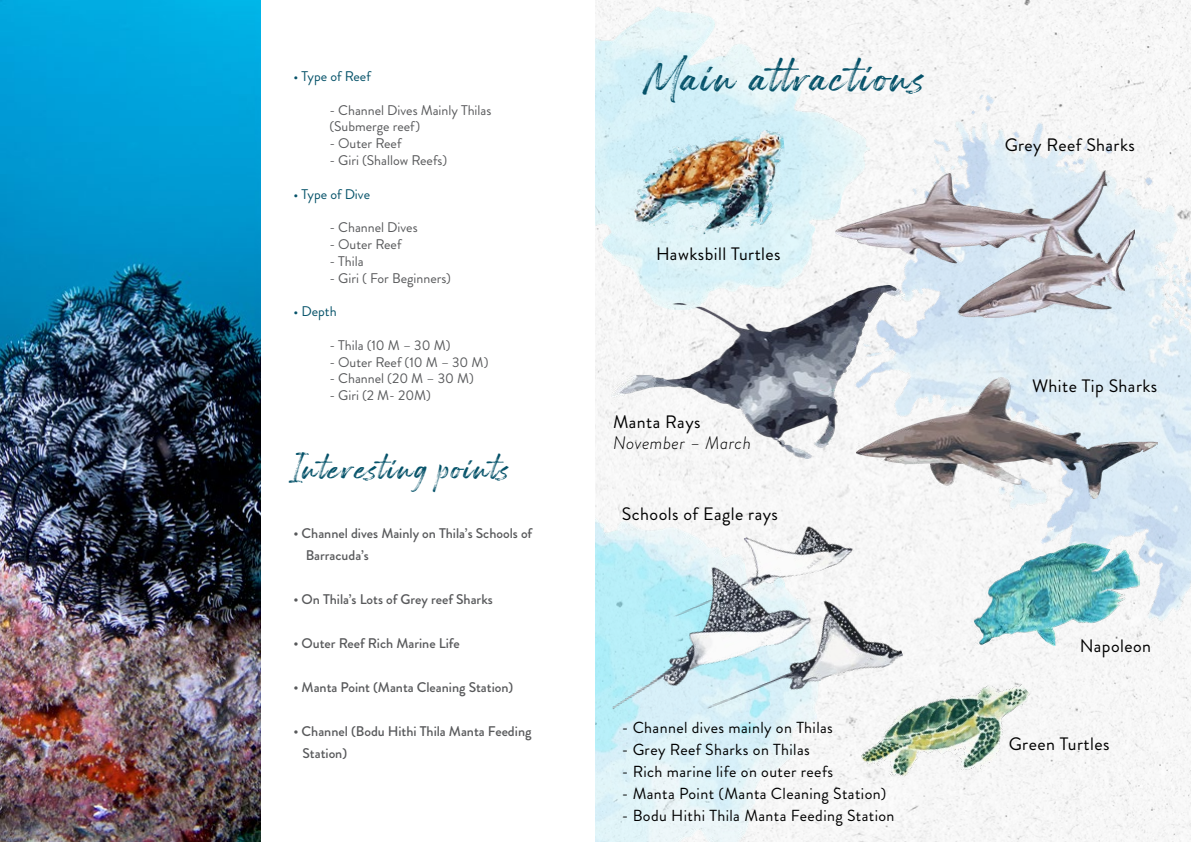
<style>
.page{position:relative;width:1191px;height:842px;background:#fff}
.page>*{position:absolute;margin:0;border:0;box-sizing:border-box;transform-origin:0 0}
.t1{font:48px "Painted Brush";letter-spacing:.05em;color:#055269}
.t2{font:36px "Painted Brush";letter-spacing:.05em;color:#055269}
.t3{font:18px "Brandon Grotesque";letter-spacing:.025em;color:#000}
.t4{font:italic 300 18px "Brandon Grotesque";letter-spacing:.025em;color:#000}
.t5{font:16px "Brandon Grotesque";letter-spacing:.025em;color:#000}
.t6{font:14px/16.8px "Brandon Grotesque";color:#58595b}
.t7{font:500 14px/22px "Brandon Grotesque";color:#58595b}
.t8{font:14px "Brandon Grotesque";color:#055269}
</style>
<div class="page">
<img style="left:0;top:0;width:260px;height:842px">
<img style="left:595px;top:0;width:596px;height:842px">
<img style="left:595px;top:0;width:275px;height:310px">
<img style="left:780px;top:62px;width:411px;height:583px">
<img style="left:836px;top:170px;width:299px;height:148px">
<img style="left:595px;top:763px;width:226px;height:79px">
<img style="left:856px;top:378px;width:301px;height:121px">
<img style="left:855px;top:654px;width:192px;height:138px">
<img style="left:627px;top:128px;width:165px;height:113px">
<img style="left:611px;top:285px;width:293px;height:174px">
<img style="left:974px;top:543px;width:165px;height:102px">
<img style="left:595px;top:500px;width:309px;height:263px">
<p class="t8" style="left:293px;top:67px;width:79px">• Type of Reef</p>
<p class="t6" style="left:329px;top:102px;width:164px">- Channel Dives Mainly Thilas (Submerge reef)</p>
<p class="t6" style="left:329px;top:135px;width:74px">- Outer Reef</p>
<p class="t6" style="left:329px;top:152px;width:119px">- Giri (Shallow Reefs)</p>
<p class="t8" style="left:293px;top:184px;width:78px">• Type of Dive</p>
<p class="t6" style="left:329px;top:219px;width:90px">- Channel Dives</p>
<p class="t6" style="left:329px;top:236px;width:74px">- Outer Reef</p>
<p class="t6" style="left:329px;top:253px;width:36px">- Thila</p>
<p class="t6" style="left:329px;top:270px;width:123px">- Giri ( For Beginners)</p>
<p class="t8" style="left:293px;top:302px;width:45px">• Depth</p>
<p class="t6" style="left:329px;top:337px;width:123px">- Thila (10 M – 30 M)</p>
<p class="t6" style="left:329px;top:354px;width:161px">- Outer Reef (10 M – 30 M)</p>
<p class="t6" style="left:329px;top:370px;width:146px">- Channel (20 M – 30 M)</p>
<p class="t6" style="left:329px;top:387px;width:103px">- Giri (2 M- 20M)</p>
<h2 class="t2" style="left:293px;top:444px;width:217px">Interesting points</h2>
<p class="t7" style="left:306px;top:523px;width:228px;text-indent:-12px">• Channel dives Mainly on Thila’s Schools of<br>Barracuda’s</p>
<p class="t7" style="left:293px;top:589px;width:201px">• On Thila’s Lots of Grey reef Sharks</p>
<p class="t7" style="left:293px;top:633px;width:168px">• Outer Reef Rich Marine Life</p>
<p class="t7" style="left:293px;top:677px;width:221px">• Manta Point (Manta Cleaning Station)</p>
<p class="t7" style="left:303px;top:721px;width:230px;text-indent:-9px">• Channel (Bodu Hithi Thila Manta Feeding<br>Station)</p>
<h1 class="t1" style="left:648px;top:46px;width:277px">Main attractions</h1>
<p class="t3" style="left:656px;top:242px;width:126px">Hawksbill Turtles</p>
<p class="t3" style="left:613px;top:409px;width:89px">Manta Rays</p>
<p class="t4" style="left:613px;top:431px;width:139px">November – March</p>
<p class="t3" style="left:622px;top:502px;width:158px">Schools of Eagle rays</p>
<p class="t5" style="left:621px;top:716px;width:213px">- Channel dives mainly on Thilas</p>
<p class="t5" style="left:621px;top:738px;width:190px">- Grey Reef Sharks on Thilas</p>
<p class="t5" style="left:621px;top:760px;width:213px">- Rich marine life on outer reefs</p>
<p class="t5" style="left:621px;top:782px;width:266px">- Manta Point (Manta Cleaning Station)</p>
<p class="t5" style="left:621px;top:804px;width:274px">- Bodu Hithi Thila Manta Feeding Station</p>
<p class="t3" style="left:1004px;top:132px;width:132px">Grey Reef Sharks</p>
<p class="t3" style="left:1032px;top:374px;width:127px">White Tip Sharks</p>
<p class="t3" style="left:1079px;top:634px;width:73px">Napoleon</p>
<p class="t3" style="left:1008px;top:731px;width:102px">Green Turtles</p>
</div>
